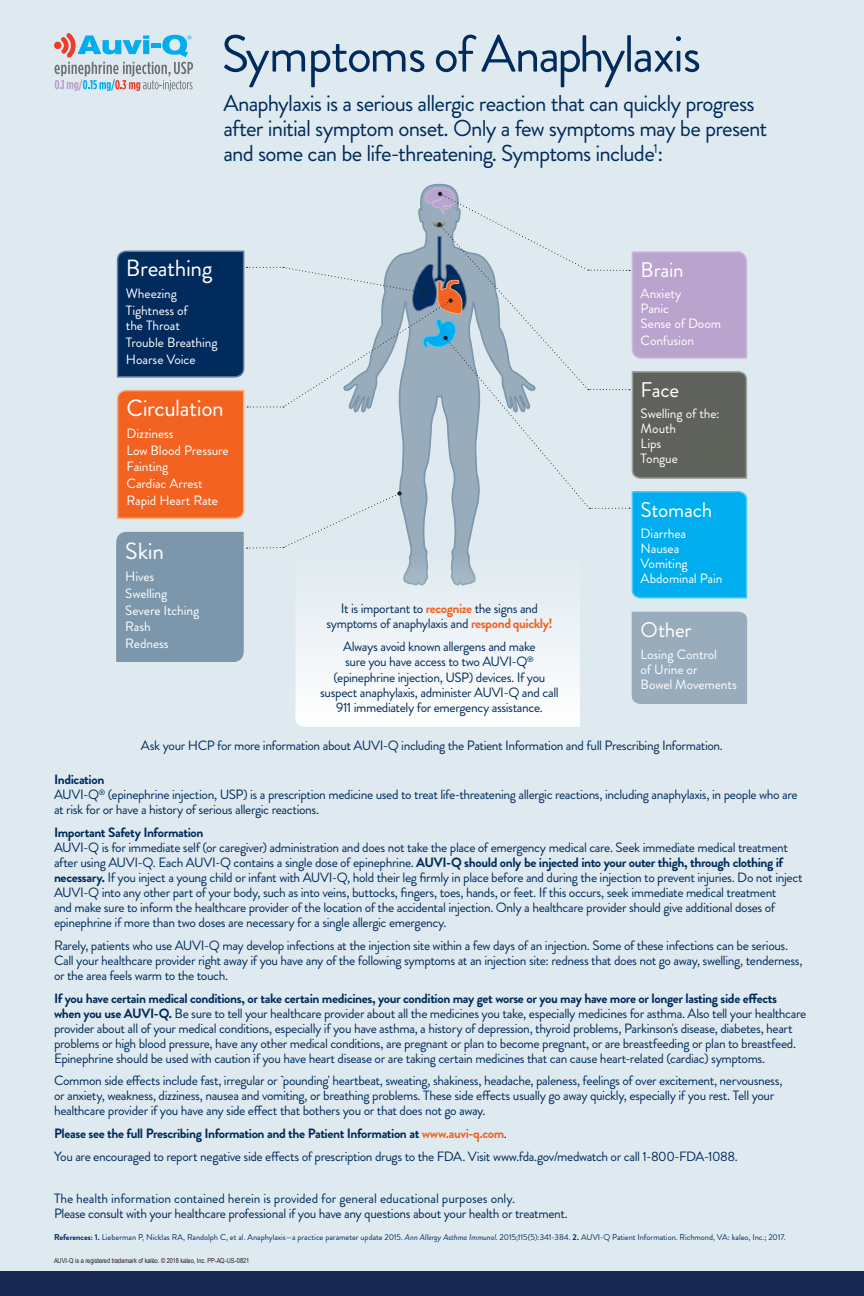
<style>
.page{position:relative;width:864px;height:1296px;background:#fff}
.page>*{position:absolute;margin:0;border:0;box-sizing:border-box;transform-origin:0 0}
.t1{font:52.15px "Brandon Grotesque";letter-spacing:-.035em;color:#002b5c}
.t2{font:23.4px "Brandon Grotesque";letter-spacing:-.015em;color:#fff}
.t3{font:23px/25px "Brandon Grotesque";letter-spacing:-.035em;color:#002b5c}
.t4{font:21.15px "Brandon Grotesque";letter-spacing:-.01em;color:#fff}
.t5{font:13.5px/15px "Brandon Grotesque";letter-spacing:-.03em;color:#002b5c}
.t6{font:13.5px/15px "Brandon Grotesque";letter-spacing:-.01em;color:#fff}
.t7{font:700 13.5px "Brandon Grotesque";letter-spacing:-.03em;color:#002b5c}
.t8{font:8.4px "Brandon Grotesque";letter-spacing:-.005em;color:#002b5c}
.t9{font:6.9px "Arial Narrow";letter-spacing:-.005em;color:#231f20}
.s1{font-weight:700;color:#f26221}
.s2{font-weight:700}
.s3{color:#f26221}
.s4{font-weight:400}
.s5{font-style:italic}
</style>
<div class="page">
<div style="left:0;top:0;width:864px;height:1272px;background:#dfeaf0"></div>
<div style="left:0;top:1272px;width:864px;height:24px;background:#172953"></div>
<svg style="left:54px;top:33px;width:139px;height:58px"></svg>
<svg style="left:116px;top:188px;width:632px;height:517px"></svg>
<svg style="left:296px;top:554px;width:284px;height:173px;fill:#eff4f7"></svg>
<p class="t1" style="left:221px;top:18px;width:481px">Symptoms of Anaphylaxis</p>
<p class="t3" style="left:223px;top:91px;width:546px">Anaphylaxis is a serious allergic reaction that can quickly progress after initial symptom onset. Only a few symptoms may be present and some can be life-threatening. Symptoms include<sup>1</sup>:</p>
<p class="t2" style="left:126px;top:252px;width:88px">Breathing</p>
<p class="t6" style="left:126px;top:286px;width:53px">Wheezing</p>
<p class="t6" style="left:126px;top:303px;width:63px">Tightness of the Throat</p>
<p class="t6" style="left:126px;top:335px;width:93px">Trouble Breathing</p>
<p class="t6" style="left:126px;top:352px;width:71px">Hoarse Voice</p>
<p class="t4" style="left:641px;top:255px;width:45px">Brain</p>
<p class="t6" style="left:641px;top:286px;width:82px">Anxiety<br>Panic<br>Sense of Doom</p>
<p class="t6" style="left:641px;top:333px;width:55px">Confusion</p>
<p class="t4" style="left:641px;top:375px;width:40px">Face</p>
<p class="t6" style="left:641px;top:406px;width:81px">Swelling of the:<br>Mouth<br>Lips<br>Tongue</p>
<p class="t2" style="left:127px;top:392px;width:99px">Circulation</p>
<p class="t6" style="left:127px;top:426px;width:49px">Dizziness</p>
<p class="t6" style="left:127px;top:443px;width:104px">Low Blood Pressure</p>
<p class="t6" style="left:127px;top:460px;width:43px">Fainting</p>
<p class="t6" style="left:127px;top:476px;width:78px">Cardiac Arrest</p>
<p class="t6" style="left:127px;top:493px;width:93px">Rapid Heart Rate</p>
<p class="t2" style="left:125px;top:535px;width:40px">Skin</p>
<p class="t6" style="left:125px;top:569px;width:31px">Hives</p>
<p class="t6" style="left:125px;top:586px;width:44px">Swelling</p>
<p class="t6" style="left:125px;top:603px;width:75px">Severe Itching</p>
<p class="t6" style="left:125px;top:619px;width:27px">Rash</p>
<p class="t6" style="left:125px;top:636px;width:45px">Redness</p>
<p class="t4" style="left:641px;top:495px;width:73px">Stomach</p>
<p class="t6" style="left:641px;top:526px;width:83px">Diarrhea<br>Nausea<br>Vomiting<br>Abdominal Pain</p>
<p class="t5" style="left:326px;top:601px;width:228px;text-align:center">It is important to <span class="s1">recognize</span> the signs and symptoms of anaphylaxis and <span class="s1">respond quickly!</span></p>
<p class="t5" style="left:320px;top:639px;width:240px;line-height:15.4px;text-align:center">Always avoid known allergens and make<br>sure you have access to two AUVI-Q<sup>® </sup>(epinephrine injection, USP) devices. If you suspect anaphylaxis, administer AUVI-Q and call 911 immediately for emergency assistance.</p>
<p class="t5" style="left:141px;top:738px;width:584px">Ask your HCP for more information about AUVI-Q including the Patient Information and full Prescribing Information.</p>
<p class="t4" style="left:641px;top:615px;width:53px">Other</p>
<p class="t6" style="left:641px;top:647px;width:98px">Losing Control<br>of Urine or<br>Bowel Movements</p>
<p class="t5" style="left:54px;top:772px;width:745px"><span class="s2">Indication<br></span>AUVI-Q<sup>®</sup> (epinephrine injection, USP) is a prescription medicine used to treat life-threatening allergic reactions, including anaphylaxis, in people who are at risk for or have a history of serious allergic reactions.</p>
<p class="t5" style="left:54px;top:825px;width:750px"><span class="s2">Important Safety Information<br></span>AUVI-Q is for immediate self (or caregiver) administration and does not take the place of emergency medical care. Seek immediate medical treatment after using AUVI-Q. Each AUVI-Q contains a single dose of epinephrine. <span class="s2">AUVI-Q should only be injected into your outer thigh, through clothing if necessary.</span> If you inject a young child or infant with AUVI-Q, hold their leg firmly in place before and during the injection to prevent injuries. Do not inject AUVI-Q into any other part of your body, such as into veins, buttocks, fingers, toes, hands, or feet. If this occurs, seek immediate medical treatment<br>and make sure to inform the healthcare provider of the location of the accidental injection. Only a healthcare provider should give additional doses of epinephrine if more than two doses are necessary for a single allergic emergency.</p>
<p class="t5" style="left:54px;top:938px;width:750px">Rarely, patients who use AUVI-Q may develop infections at the injection site within a few days of an injection. Some of these infections can be serious.<br>Call your healthcare provider right away if you have any of the following symptoms at an injection site: redness that does not go away, swelling, tenderness, or the area feels warm to the touch.</p>
<p class="t5" style="left:54px;top:991px;width:754px"><span class="s2">If you have certain medical conditions, or take certain medicines, your condition may get worse or you may have more or longer lasting side effects when you use AUVI-Q.</span> Be sure to tell your healthcare provider about all the medicines you take, especially medicines for asthma. Also tell your healthcare provider about all of your medical conditions, especially if you have asthma, a history of depression, thyroid problems, Parkinson's disease, diabetes, heart problems or high blood pressure, have any other medical conditions, are pregnant or plan to become pregnant, or are breastfeeding or plan to breastfeed.<br>Epinephrine should be used with caution if you have heart disease or are taking certain medicines that can cause heart-related (cardiac) symptoms.</p>
<p class="t5" style="left:54px;top:1074px;width:730px">Common side effects include fast, irregular or `pounding' heartbeat, sweating, shakiness, headache, paleness, feelings of over excitement, nervousness, or anxiety, weakness, dizziness, nausea and vomiting, or breathing problems. These side effects usually go away quickly, especially if you rest. Tell your healthcare provider if you have any side effect that bothers you or that does not go away.</p>
<p class="t7" style="left:54px;top:1124px;width:454px">Please see the full Prescribing Information and the Patient Information at <span class="s3">www.auvi-q.com</span><span class="s4">.</span></p>
<p class="t5" style="left:54px;top:1149px;width:686px">You are encouraged to report negative side effects of prescription drugs to the FDA. Visit www.fda.gov/medwatch or call 1-800-FDA-1088.</p>
<p class="t5" style="left:54px;top:1191px;width:515px">The health information contained herein is provided for general educational purposes only.<br>Please consult with your healthcare professional if you have any questions about your health or treatment.</p>
<p class="t9" style="left:54px;top:1255px;width:197px">AUVI-Q is a registered trademark of kaléo. © 2018 kaleo, Inc. PP-AQ-US-0821</p>
<p class="t8" style="left:54px;top:1231px;width:733px"><span class="s2">References: 1.</span> Lieberman P, Nicklas RA, Randolph C, et al. Anaphylaxis—a practice parameter update 2015. <span class="s5">Ann Allergy Asthma Immunol</span>. 2015;115(5):341-384. <span class="s2">2.</span> AUVI-Q Patient Information. Richmond, VA: kaleo, Inc.; 2017.</p>
</div>
